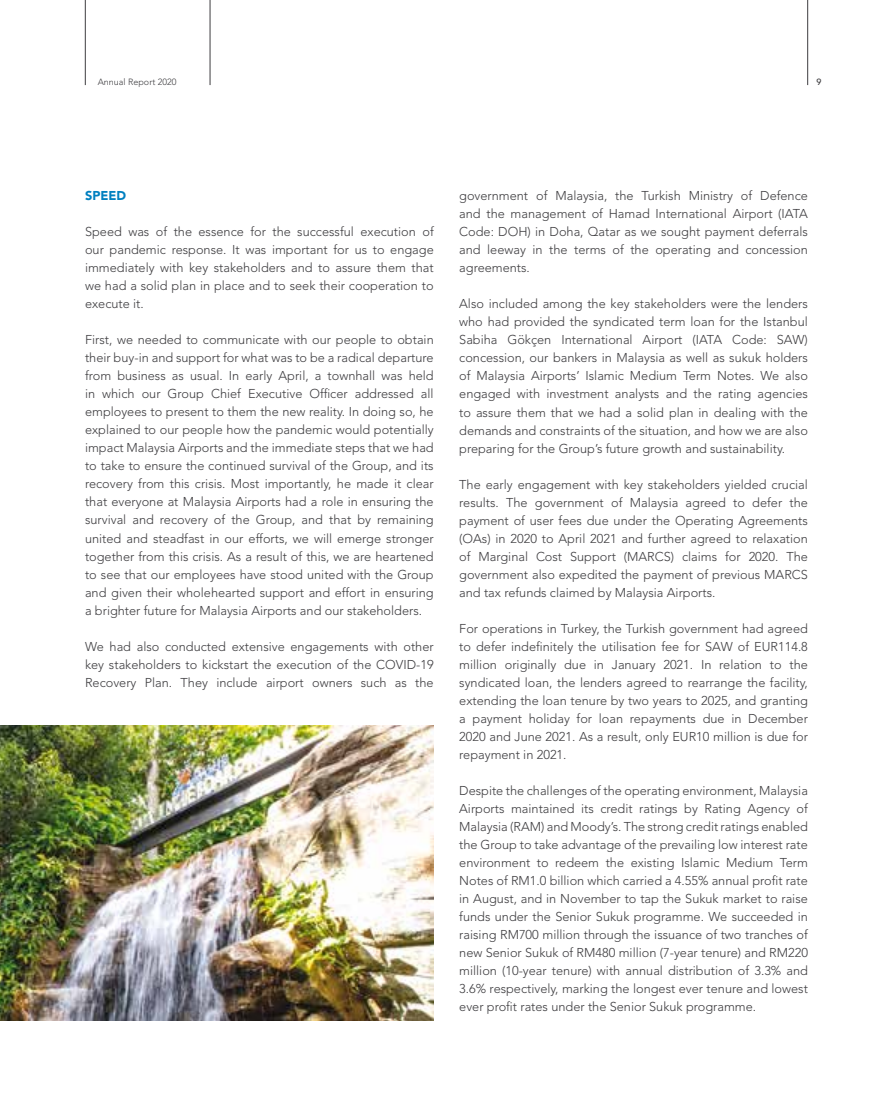
<style>
.page{position:relative;width:893px;height:1106px;background:#fff}
.page>*{position:absolute;margin:0;border:0;box-sizing:border-box;transform-origin:0 0}
.t1{font:300 12.75px/18px "Avenir LT Std";color:#3e3d40;text-align:justify}
.t2{font:900 12.75px "Avenir LT Std";color:#0080c0}
.t3{font:300 9px "Avenir LT Std";color:#3e3d40}
.t4{font:500 9px "Avenir LT Std";color:#3e3d40}
</style>
<div class="page">
<hr style="left:85px;top:0;width:1px;height:85px;background:#3e3d40">
<hr style="left:807px;top:0;width:1px;height:85px;background:#3e3d40">
<hr style="left:210px;top:0;width:1px;height:85px;background:#3e3d40">
<img style="left:0;top:726px;width:434px;height:294px">
<p class="t3" style="left:98px;top:77px;width:80px">Annual Report 2020</p>
<p class="t4" style="left:816px;top:77px;width:7px">9</p>
<p class="t2" style="left:85px;top:188px;width:25px">Speed</p>
<p class="t1" style="left:85px;top:223px;width:350px">Speed was of the essence for the successful execution of our pandemic response. It was important for us to engage immediately with key stakeholders and to assure them that we had a solid plan in place and to seek their cooperation to execute it.</p>
<p class="t1" style="left:85px;top:331px;width:350px">First, we needed to communicate with our people to obtain their buy-in and support for what was to be a radical departure from business as usual. In early April, a townhall was held in which our Group Chief Executive Officer addressed all employees to present to them the new reality. In doing so, he explained to our people how the pandemic would potentially impact Malaysia Airports and the immediate steps that we had to take to ensure the continued survival of the Group, and its recovery from this crisis. Most importantly, he made it clear that everyone at Malaysia Airports had a role in ensuring the survival and recovery of the Group, and that by remaining united and steadfast in our efforts, we will emerge stronger together from this crisis. As a result of this, we are heartened to see that our employees have stood united with the Group and given their wholehearted support and effort in ensuring a brighter future for Malaysia Airports and our stakeholders.</p>
<p class="t1" style="left:85px;top:637px;width:350px">We had also conducted extensive engagements with other key stakeholders to kickstart the execution of the COVID-19<br>Recovery Plan. They include airport owners such as the</p>
<p class="t1" style="left:459px;top:187px;width:350px">government of Malaysia, the Turkish Ministry of Defence and the management of Hamad International Airport (IATA Code: DOH) in Doha, Qatar as we sought payment deferrals and leeway in the terms of the operating and concession agreements.</p>
<p class="t1" style="left:459px;top:295px;width:350px">Also included among the key stakeholders were the lenders who had provided the syndicated term loan for the Istanbul Sabiha Gökçen International Airport (IATA Code: SAW) concession, our bankers in Malaysia as well as sukuk holders of Malaysia Airports’ Islamic Medium Term Notes. We also engaged with investment analysts and the rating agencies to assure them that we had a solid plan in dealing with the demands and constraints of the situation, and how we are also preparing for the Group’s future growth and sustainability.</p>
<p class="t1" style="left:459px;top:475px;width:350px">The early engagement with key stakeholders yielded crucial results. The government of Malaysia agreed to defer the payment of user fees due under the Operating Agreements (OAs) in 2020 to April 2021 and further agreed to relaxation of Marginal Cost Support (MARCS) claims for 2020. The government also expedited the payment of previous MARCS and tax refunds claimed by Malaysia Airports.</p>
<p class="t1" style="left:459px;top:619px;width:350px">For operations in Turkey, the Turkish government had agreed to defer indefinitely the utilisation fee for SAW of EUR114.8 million originally due in January 2021. In relation to the syndicated loan, the lenders agreed to rearrange the facility, extending the loan tenure by two years to 2025, and granting a payment holiday for loan repayments due in December 2020 and June 2021. As a result, only EUR10 million is due for repayment in 2021.</p>
<p class="t1" style="left:459px;top:781px;width:350px">Despite the challenges of the operating environment, Malaysia Airports maintained its credit ratings by Rating Agency of Malaysia (RAM) and Moody’s. The strong credit ratings enabled the Group to take advantage of the prevailing low interest rate environment to redeem the existing Islamic Medium Term Notes of RM1.0 billion which carried a 4.55% annual profit rate in August, and in November to tap the Sukuk market to raise funds under the Senior Sukuk programme. We succeeded in raising RM700 million through the issuance of two tranches of new Senior Sukuk of RM480 million (7-year tenure) and RM220 million (10-year tenure) with annual distribution of 3.3% and 3.6% respectively, marking the longest ever tenure and lowest ever profit rates under the Senior Sukuk programme.</p>
</div>
